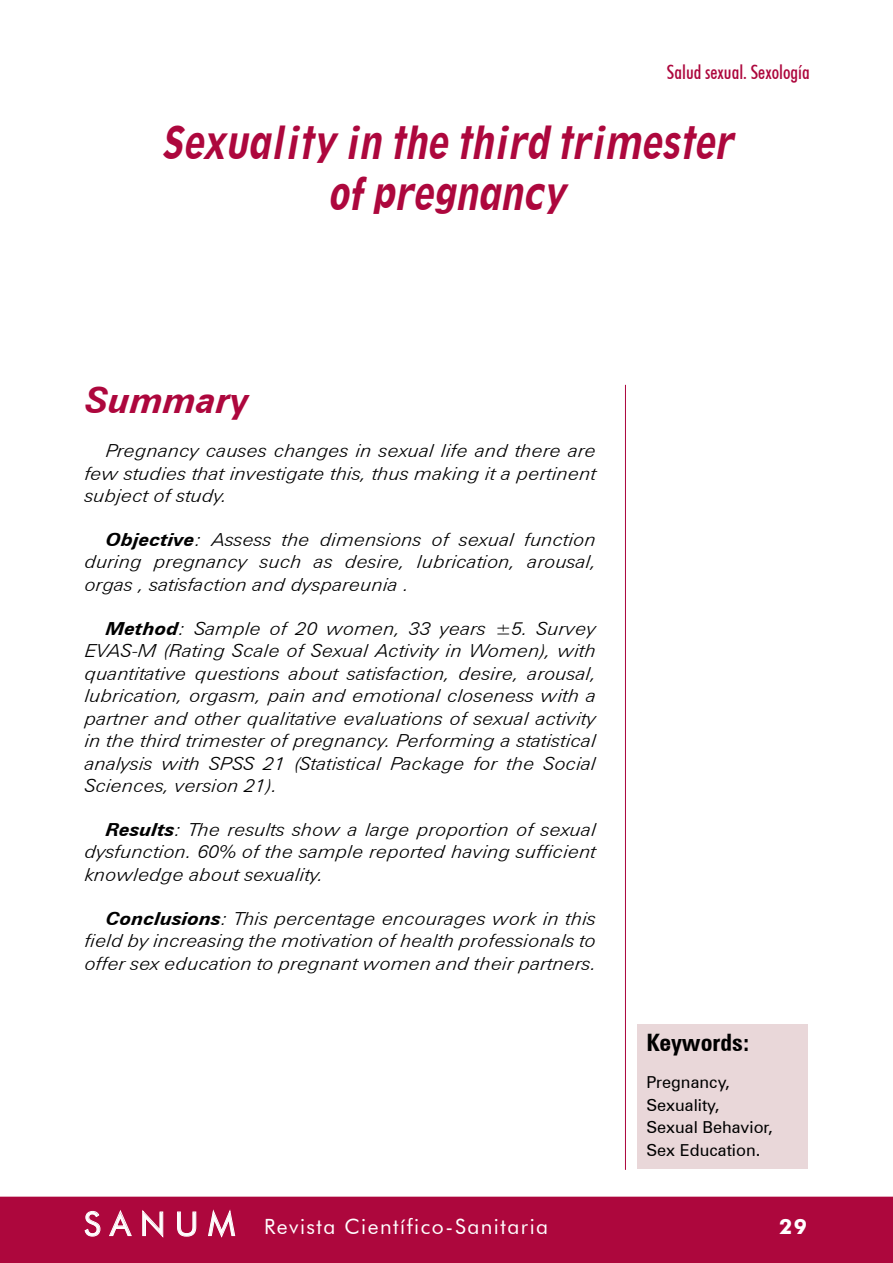
<style>
.page{position:relative;width:893px;height:1263px;background:#fff}
.page>*{position:absolute;margin:0;border:0;box-sizing:border-box;transform-origin:0 0}
.t1{font:italic 800 42px/50.4px "Geometric 212 BT";color:#ad073d;text-align:center;scale:.8 1}
.t2{font:italic 700 36px "Zurich BT";color:#ad073d}
.t3{font:700 condensed 24px "Zurich BT";color:#000}
.t4{font:21px "Futura BT";letter-spacing:.07em;color:#fff}
.t5{font:700 21px "Futura BT";color:#fff}
.t6{font:500 condensed 19.5px "Futura BT";color:#ad073d}
.t7{font:italic 300 18px/22.5px "Zurich BT";color:#000;text-align:justify;scale:1.1 1}
.t8{font:16.5px/22.5px "Zurich BT";color:#000}
.s1{font-weight:700}
.s2{font-size:33px}
</style>
<div class="page">
<div style="left:0;top:1197px;width:893px;height:66px;background:#ad073d"></div>
<hr style="left:625px;top:385px;width:1px;height:785px;background:#ad073d">
<div style="left:638px;top:1025px;width:170px;height:144px;background:#e9d7d9"></div>
<p class="t6" style="left:667px;top:60px;width:144px">Salud sexual. Sexología</p>
<h1 class="t1" style="left:160px;top:118px;width:728px">Sexuality in the third trimester ofpregnancy</h1>
<h2 class="t2" style="left:85px;top:378px;width:167px">Summary</h2>
<p class="t7" style="left:85px;top:439px;width:466px;text-indent:21px">Pregnancy causes changes in sexual life and there are few studies that investigate this, thus making it a pertinent subject of study.</p>
<p class="t7" style="left:85px;top:528px;width:466px;text-indent:21px"><span class="s1">Objective</span>: Assess the dimensions of sexual function during pregnancy such as desire, lubrication, arousal, orgas , satisfaction and dyspareunia .</p>
<p class="t7" style="left:85px;top:617px;width:466px;text-indent:21px"><span class="s1">Method</span>: Sample of 20 women, 33 years ±5. Survey EVAS-M (Rating Scale of Sexual Activity in Women), with quantitative questions about satisfaction, desire, arousal, lubrication, orgasm, pain and emotional closeness with a partner and other qualitative evaluations of sexual activity in the third trimester of pregnancy. Performing a statistical analysis with SPSS 21 (Statistical Package for the Social Sciences, version 21).</p>
<p class="t7" style="left:85px;top:818px;width:466px;text-indent:21px"><span class="s1">Results</span>: The results show a large proportion of sexual dysfunction. 60% of the sample reported having sufficient knowledge about sexuality.</p>
<p class="t7" style="left:85px;top:907px;width:466px;text-indent:21px"><span class="s1">Conclusions</span>: This percentage encourages work in this field by increasing the motivation of health professionals to offer sex education to pregnant women and their partners.</p>
<h3 class="t3" style="left:646px;top:1028px;width:104px">Keywords:</h3>
<p class="t8" style="left:646px;top:1071px;width:128px">Pregnancy,<br>Sexuality,<br>Sexual Behavior,<br>Sex Education.</p>
<p class="t4" style="left:84px;top:1214px;width:466px"><span class="s2">S A N U M</span> Revista Científico-Sanitaria</p>
<p class="t5" style="left:779px;top:1214px;width:29px">29</p>
</div>
